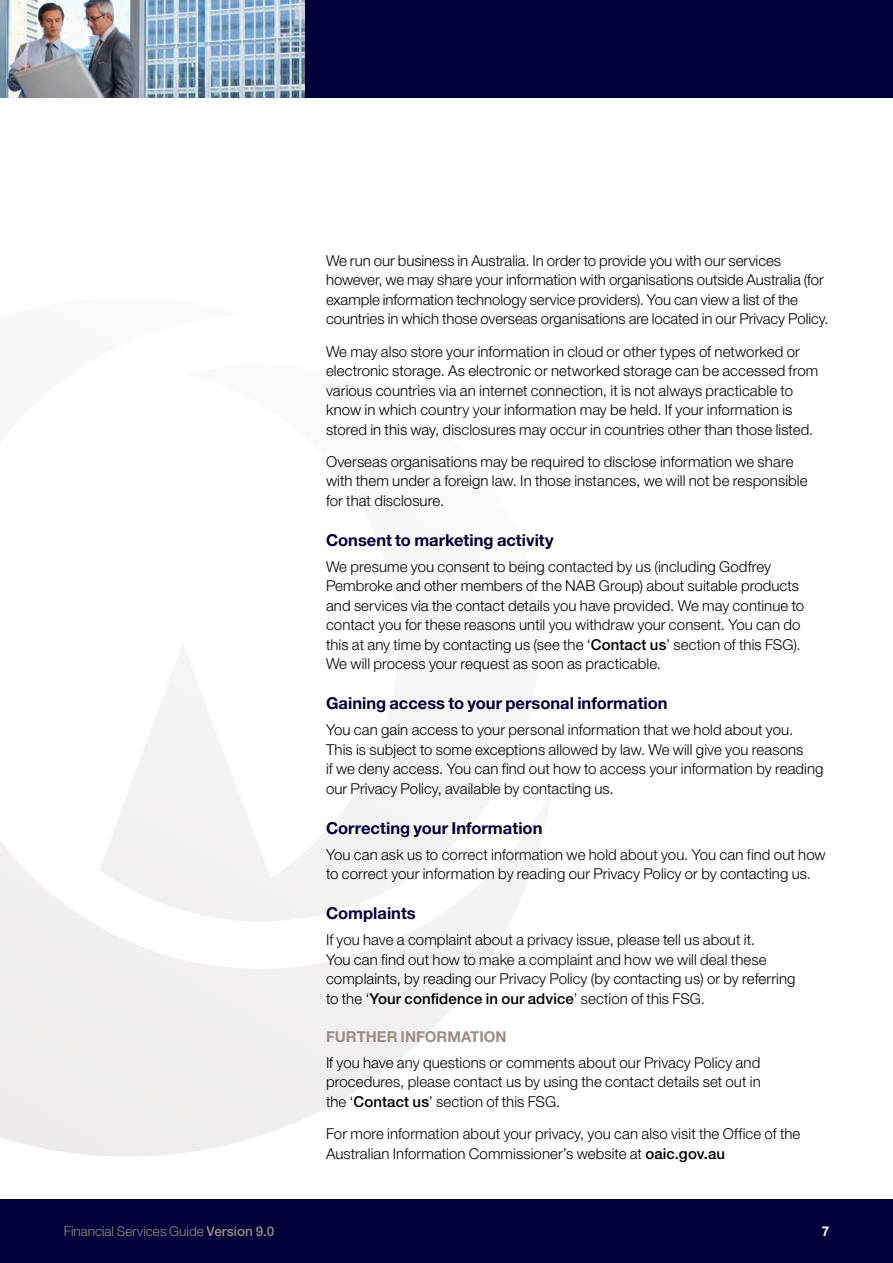
<style>
.page{position:relative;width:893px;height:1263px;background:#fff}
.page>*{position:absolute;margin:0;border:0;box-sizing:border-box;transform-origin:0 0}
.t1{font:700 16.5px "Helvetica Neue LT Std";color:#000039}
.t2{font:300 15px/19.5px "Helvetica Neue LT Std";letter-spacing:.005em;color:#000}
.t3{font:700 15px "Helvetica Neue LT Std";color:#9d8d85}
.t4{font:300 13.5px "Helvetica Neue LT Std";color:#9d8d85}
.t5{font:700 13.5px "Helvetica Neue LT Std";color:#fff}
.s1{font-weight:500}
</style>
<div class="page">
<div style="left:0;top:1199px;width:893px;height:64px;background:#000039"></div>
<svg style="left:0;top:645px;width:552px;height:512px"></svg>
<div style="left:0;top:0;width:893px;height:98px;background:#000039"></div>
<img style="left:0;top:0;width:305px;height:98px">
<p class="t2" style="left:326px;top:250px;width:504px">We run our business in Australia. In order to provide you with our services however, we may share your information with organisations outside Australia (for example information technology service providers). You can view a list of the countries in which those overseas organisations are located in our Privacy Policy.</p>
<p class="t2" style="left:326px;top:341px;width:494px">We may also store your information in cloud or other types of networked or electronic storage. As electronic or networked storage can be accessed from various countries via an internet connection, it is not always practicable to know in which country your information may be held. If your information is stored in this way, disclosures may occur in countries other than those listed.</p>
<p class="t2" style="left:326px;top:451px;width:483px">Overseas organisations may be required to disclose information we share with them under a foreign law. In those instances, we will not be responsible for that disclosure.</p>
<p class="t1" style="left:326px;top:530px;width:229px">Consent to marketing activity</p>
<p class="t2" style="left:326px;top:556px;width:480px">We presume you consent to being contacted by us (including Godfrey Pembroke and other members of the NAB Group) about suitable products and services via the contact details you have provided. We may continue to contact you for these reasons until you withdraw your consent. You can do this at any time by contacting us (see the ‘<span class="s1">Contact us</span>’ section of this FSG).<br>We will process your request as soon as practicable.</p>
<p class="t1" style="left:326px;top:693px;width:343px">Gaining access to your personal information</p>
<p class="t2" style="left:326px;top:720px;width:499px">You can gain access to your personal information that we hold about you.<br>This is subject to some exceptions allowed by law. We will give you reasons<br>if we deny access. You can find out how to access your information by reading our Privacy Policy, available by contacting us.</p>
<p class="t1" style="left:326px;top:818px;width:218px">Correcting your Information</p>
<p class="t2" style="left:326px;top:844px;width:501px">You can ask us to correct information we hold about you. You can find out how to correct your information by reading our Privacy Policy or by contacting us.</p>
<p class="t1" style="left:326px;top:903px;width:91px">Complaints</p>
<p class="t2" style="left:326px;top:929px;width:471px">If you have a complaint about a privacy issue, please tell us about it.<br>You can find out how to make a complaint and how we will deal these complaints, by reading our Privacy Policy (by contacting us) or by referring to the ‘<span class="s1">Your confidence in our advice</span>’ section of this FSG.</p>
<p class="t3" style="left:326px;top:1027px;width:182px">FURTHER INFORMATION</p>
<p class="t2" style="left:326px;top:1052px;width:436px;text-align:justify">If you have any questions or comments about our Privacy Policy and procedures, please contact us by using the contact details set out in the ‘<span class="s1">Contact us</span>’ section of this FSG.</p>
<p class="t2" style="left:326px;top:1124px;width:476px">For more information about your privacy, you can also visit the Office of the<br>Australian Information Commissioner’s website at <span class="s1">oaic.gov.au</span></p>
<p class="t4" style="left:64px;top:1223px;width:212px">Financial Services Guide <span class="s1">Version 9.0</span></p>
<p class="t5" style="left:822px;top:1223px;width:9px">7</p>
</div>
